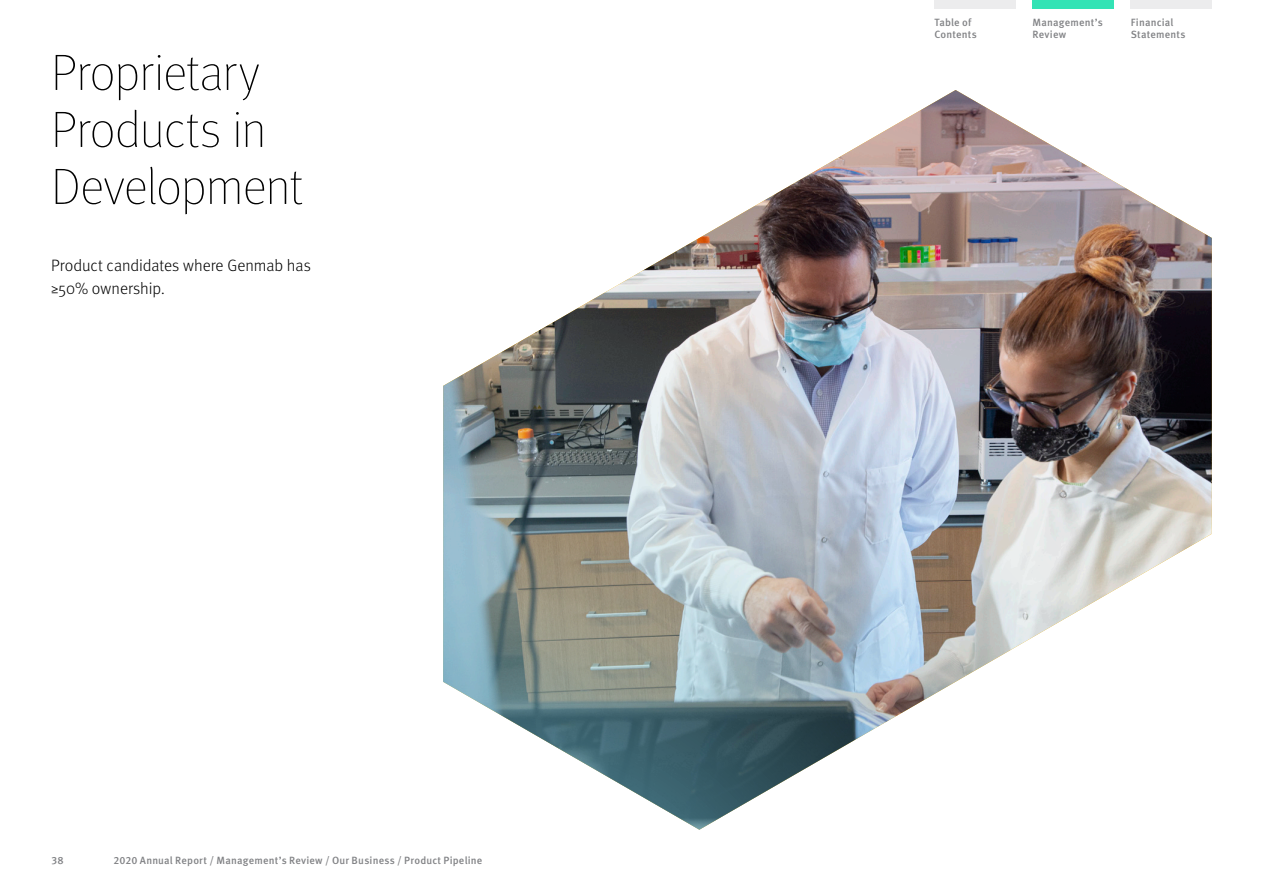
<style>
.page{position:relative;width:1263px;height:893px;background:#fff}
.page>*{position:absolute;margin:0;border:0;box-sizing:border-box;transform-origin:0 0}
.t1{font:100 51px/57px "Meta Pro";letter-spacing:-.015em;color:#000}
.Body_large{font:300 16.5px/22.5px "Meta Pro";letter-spacing:-.005em;color:#000}
.t2{font:500 10.5px/12px "Meta Pro";letter-spacing:.015em;color:#818285}
</style>
<div class="page">
<div style="left:1131px;top:0;width:81px;height:9px;background:#ececed"></div>
<div style="left:934px;top:0;width:82px;height:9px;background:#ececed"></div>
<div style="left:1033px;top:0;width:81px;height:9px;background:#33e3b5"></div>
<img style="left:1124px;top:488px;width:88px;height:97px">
<img style="left:443px;top:313px;width:681px;height:517px">
<img style="left:569px;top:90px;width:643px;height:398px">
<h2 class="t1" style="left:51px;top:42px;width:254px">Proprietary<br>Products in<br>Development</h2>
<p class="Body_large" style="left:51px;top:254px;width:261px">Product candidates where Genmab has ≥50% ownership.</p>
<p class="t2" style="left:51px;top:854px;width:14px">38</p>
<p class="t2" style="left:113px;top:854px;width:371px">2020 Annual Report / Management’s Review / Our Business / Product Pipeline</p>
<p class="t2" style="left:934px;top:16px;width:44px">Table of<br>Contents</p>
<p class="t2" style="left:1033px;top:16px;width:72px">Management’s<br>Review</p>
<p class="t2" style="left:1131px;top:16px;width:56px">Financial<br>Statements</p>
</div>
